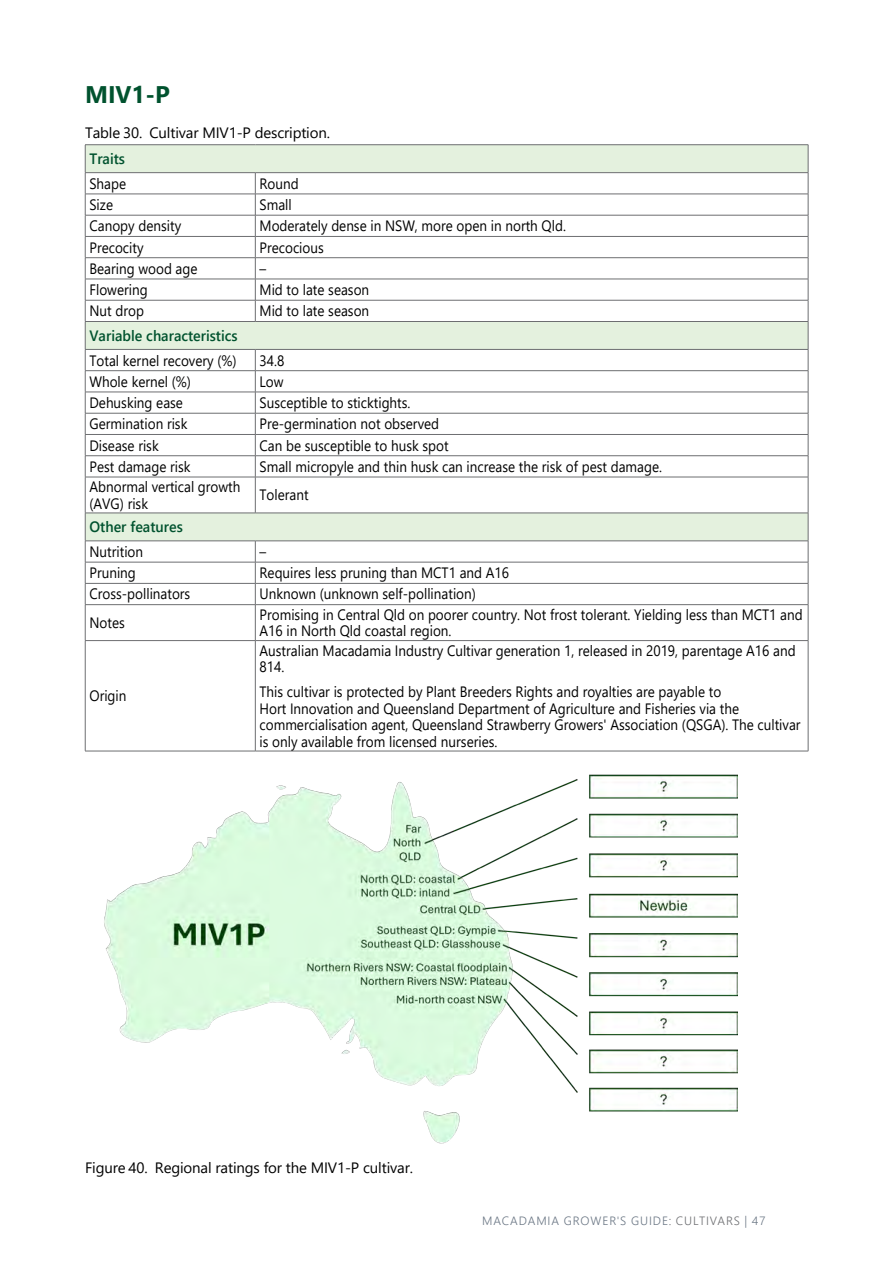
<style>
.page{position:relative;width:893px;height:1263px;background:#fff}
.page>*{position:absolute;margin:0;border:0;box-sizing:border-box;transform-origin:0 0}
.heading_2{font:700 24px "Segoe UI";color:#00522e}
.table_text{font:15px/16.5px "Segoe UI";color:#000;scale:.9 1}
.FIGURE_LIST{font:15px "Segoe UI";letter-spacing:-.01em;color:#000}
.table_heading_2{font:600 15px "Segoe UI";color:#00522e;scale:.95 1}
.TABLE_LIST_2{font:15px "Segoe UI";letter-spacing:-.01em;color:#000}
.t1{font:300 12px "Segoe UI";letter-spacing:.075em;color:#6a7684}
.s1{color:#6d6e71}
</style>
<div class="page">
<svg style="left:86px;top:145px;width:722px;height:396px"></svg>
<hr style="left:85px;top:194px;width:170px;height:1px;background:#6d6e71">
<hr style="left:85px;top:215px;width:170px;height:1px;background:#6d6e71">
<hr style="left:255px;top:215px;width:553px;height:1px;background:#6d6e71">
<hr style="left:85px;top:236px;width:170px;height:1px;background:#6d6e71">
<hr style="left:255px;top:236px;width:553px;height:1px;background:#6d6e71">
<hr style="left:85px;top:257px;width:170px;height:1px;background:#6d6e71">
<hr style="left:255px;top:257px;width:553px;height:1px;background:#6d6e71">
<hr style="left:85px;top:279px;width:170px;height:1px;background:#6d6e71">
<hr style="left:255px;top:279px;width:553px;height:1px;background:#6d6e71">
<hr style="left:85px;top:300px;width:170px;height:1px;background:#6d6e71">
<hr style="left:255px;top:300px;width:553px;height:1px;background:#6d6e71">
<hr style="left:85px;top:370px;width:170px;height:1px;background:#6d6e71">
<hr style="left:255px;top:370px;width:553px;height:1px;background:#6d6e71">
<hr style="left:85px;top:392px;width:170px;height:1px;background:#6d6e71">
<hr style="left:255px;top:392px;width:553px;height:1px;background:#6d6e71">
<hr style="left:85px;top:413px;width:170px;height:1px;background:#6d6e71">
<hr style="left:255px;top:413px;width:553px;height:1px;background:#6d6e71">
<hr style="left:85px;top:434px;width:170px;height:1px;background:#6d6e71">
<hr style="left:255px;top:434px;width:553px;height:1px;background:#6d6e71">
<hr style="left:85px;top:455px;width:170px;height:1px;background:#6d6e71">
<hr style="left:255px;top:455px;width:553px;height:1px;background:#6d6e71">
<svg style="left:255px;top:350px;width:1px;height:127px"></svg>
<hr style="left:85px;top:477px;width:170px;height:1px;background:#6d6e71">
<hr style="left:255px;top:477px;width:553px;height:1px;background:#6d6e71">
<hr style="left:255px;top:477px;width:1px;height:36px;background:#6d6e71">
<hr style="left:85px;top:513px;width:170px;height:1px;background:#6d6e71">
<hr style="left:255px;top:513px;width:553px;height:1px;background:#6d6e71">
<hr style="left:85px;top:541px;width:170px;height:1px;background:#6d6e71">
<hr style="left:255px;top:541px;width:553px;height:1px;background:#6d6e71">
<hr style="left:85px;top:562px;width:170px;height:1px;background:#6d6e71">
<hr style="left:255px;top:562px;width:553px;height:1px;background:#6d6e71">
<hr style="left:85px;top:583px;width:170px;height:1px;background:#6d6e71">
<hr style="left:255px;top:583px;width:553px;height:1px;background:#6d6e71">
<svg style="left:255px;top:541px;width:1px;height:63px"></svg>
<hr style="left:85px;top:604px;width:170px;height:1px;background:#6d6e71">
<hr style="left:255px;top:604px;width:553px;height:1px;background:#6d6e71">
<hr style="left:255px;top:605px;width:1px;height:35px;background:#6d6e71">
<hr style="left:85px;top:640px;width:170px;height:1px;background:#6d6e71">
<hr style="left:255px;top:641px;width:1px;height:110px;background:#6d6e71">
<hr style="left:85px;top:144px;width:170px;height:1px;background:#6d6e71">
<hr style="left:255px;top:144px;width:553px;height:1px;background:#6d6e71">
<hr style="left:85px;top:172px;width:170px;height:1px;background:#6d6e71">
<hr style="left:255px;top:172px;width:553px;height:1px;background:#6d6e71">
<svg style="left:255px;top:173px;width:1px;height:148px"></svg>
<hr style="left:255px;top:194px;width:553px;height:1px;background:#6d6e71">
<hr style="left:85px;top:321px;width:170px;height:1px;background:#6d6e71">
<hr style="left:255px;top:321px;width:553px;height:1px;background:#6d6e71">
<hr style="left:85px;top:349px;width:170px;height:1px;background:#6d6e71">
<hr style="left:255px;top:349px;width:553px;height:1px;background:#6d6e71">
<svg style="left:85px;top:145px;width:1px;height:332px"></svg>
<svg style="left:808px;top:145px;width:1px;height:332px"></svg>
<hr style="left:85px;top:477px;width:1px;height:36px;background:#6d6e71">
<hr style="left:808px;top:477px;width:1px;height:36px;background:#6d6e71">
<svg style="left:85px;top:513px;width:1px;height:91px"></svg>
<svg style="left:808px;top:513px;width:1px;height:91px"></svg>
<hr style="left:85px;top:605px;width:1px;height:35px;background:#6d6e71">
<hr style="left:808px;top:605px;width:1px;height:35px;background:#6d6e71">
<hr style="left:85px;top:641px;width:1px;height:110px;background:#6d6e71">
<hr style="left:255px;top:640px;width:553px;height:1px;background:#6d6e71">
<hr style="left:808px;top:641px;width:1px;height:110px;background:#6d6e71">
<hr style="left:85px;top:751px;width:170px;height:1px;background:#6d6e71">
<hr style="left:255px;top:751px;width:553px;height:1px;background:#6d6e71">
<img style="left:104px;top:774px;width:634px;height:370px">
<p class="heading_2" style="left:85px;top:71px;width:86px">MIV1-P</p>
<p class="TABLE_LIST_2" style="left:85px;top:119px;width:246px">Table 30. Cultivar MIV1-P description.</p>
<p class="table_heading_2" style="left:89px;top:145px;width:39px">Traits</p>
<p class="table_text" style="left:89px;top:174px;width:42px">Shape</p>
<p class="table_text" style="left:260px;top:174px;width:45px">Round</p>
<p class="table_text" style="left:89px;top:195px;width:28px">Size</p>
<p class="table_text" style="left:260px;top:195px;width:37px">Small</p>
<p class="table_text" style="left:89px;top:216px;width:103px">Canopy density</p>
<p class="table_text" style="left:260px;top:216px;width:342px">Moderately dense in NSW, more open in north Qld.</p>
<p class="table_text" style="left:89px;top:238px;width:62px">Precocity</p>
<p class="table_text" style="left:260px;top:238px;width:73px">Precocious</p>
<p class="table_text" style="left:89px;top:259px;width:122px">Bearing wood age</p>
<p class="table_text" style="left:260px;top:259px;width:9px">–</p>
<p class="table_text" style="left:89px;top:280px;width:66px">Flowering</p>
<p class="table_text" style="left:260px;top:280px;width:123px">Mid to late season</p>
<p class="table_text" style="left:89px;top:301px;width:62px">Nut drop</p>
<p class="table_text" style="left:260px;top:301px;width:123px">Mid to late season</p>
<p class="table_heading_2" style="left:89px;top:321px;width:157px">Variable characteristics</p>
<p class="table_text" style="left:89px;top:351px;width:165px">Total kernel recovery (%)</p>
<p class="table_text" style="left:260px;top:351px;width:29px">34.8</p>
<p class="table_text" style="left:89px;top:372px;width:114px">Whole kernel (%)</p>
<p class="table_text" style="left:260px;top:372px;width:28px">Low</p>
<p class="table_text" style="left:89px;top:393px;width:105px">Dehusking ease</p>
<p class="table_text" style="left:260px;top:393px;width:169px">Susceptible to sticktights.</p>
<p class="table_text" style="left:89px;top:414px;width:110px">Germination risk</p>
<p class="table_text" style="left:260px;top:414px;width:201px">Pre-germination not observed</p>
<p class="table_text" style="left:89px;top:436px;width:78px">Disease risk</p>
<p class="table_text" style="left:260px;top:436px;width:212px">Can be susceptible to husk spot</p>
<p class="table_text" style="left:89px;top:457px;width:114px">Pest damage risk</p>
<p class="table_text" style="left:260px;top:457px;width:449px">Small micropyle and thin husk can increase the risk of pest damage.</p>
<p class="table_text" style="left:89px;top:477px;width:169px">Abnormal vertical growth (AVG) risk</p>
<p class="table_text" style="left:260px;top:485px;width:56px">Tolerant</p>
<p class="table_heading_2" style="left:89px;top:513px;width:100px">Other features</p>
<p class="table_text" style="left:89px;top:542px;width:61px">Nutrition</p>
<p class="table_text" style="left:260px;top:542px;width:9px">–</p>
<p class="table_text" style="left:89px;top:563px;width:53px">Pruning</p>
<p class="table_text" style="left:260px;top:563px;width:279px">Requires less pruning than MCT1 and A16</p>
<p class="table_text" style="left:89px;top:584px;width:114px">Cross-pollinators</p>
<p class="table_text" style="left:260px;top:584px;width:242px">Unknown (unknown self-pollination)</p>
<p class="table_text" style="left:89px;top:613px;width:41px">Notes</p>
<p class="table_text" style="left:260px;top:605px;width:605px">Promising in Central Qld on poorer country. Not frost tolerant. Yielding less than MCT1 and<br>A16 in North Qld coastal region.</p>
<p class="table_text" style="left:89px;top:686px;width:43px">Origin</p>
<p class="table_text" style="left:260px;top:641px;width:597px">Australian Macadamia Industry Cultivar generation 1, released in 2019, parentage A16 and<br>814.</p>
<p class="table_text" style="left:260px;top:682px;width:603px">This cultivar is protected by Plant Breeders Rights and royalties are payable to<br>Hort Innovation and Queensland Department of Agriculture and Fisheries via the commercialisation agent, Queensland Strawberry Growers' Association (QSGA). The cultivar is only available from licensed nurseries.</p>
<p class="FIGURE_LIST" style="left:85px;top:1154px;width:329px">Figure 40. Regional ratings for the MIV1-P cultivar.</p>
<p class="t1" style="left:482px;top:1210px;width:285px">MACADAMIA GROWER'S GUIDE<span class="s1">: CULTIVARS</span> | 47</p>
</div>
